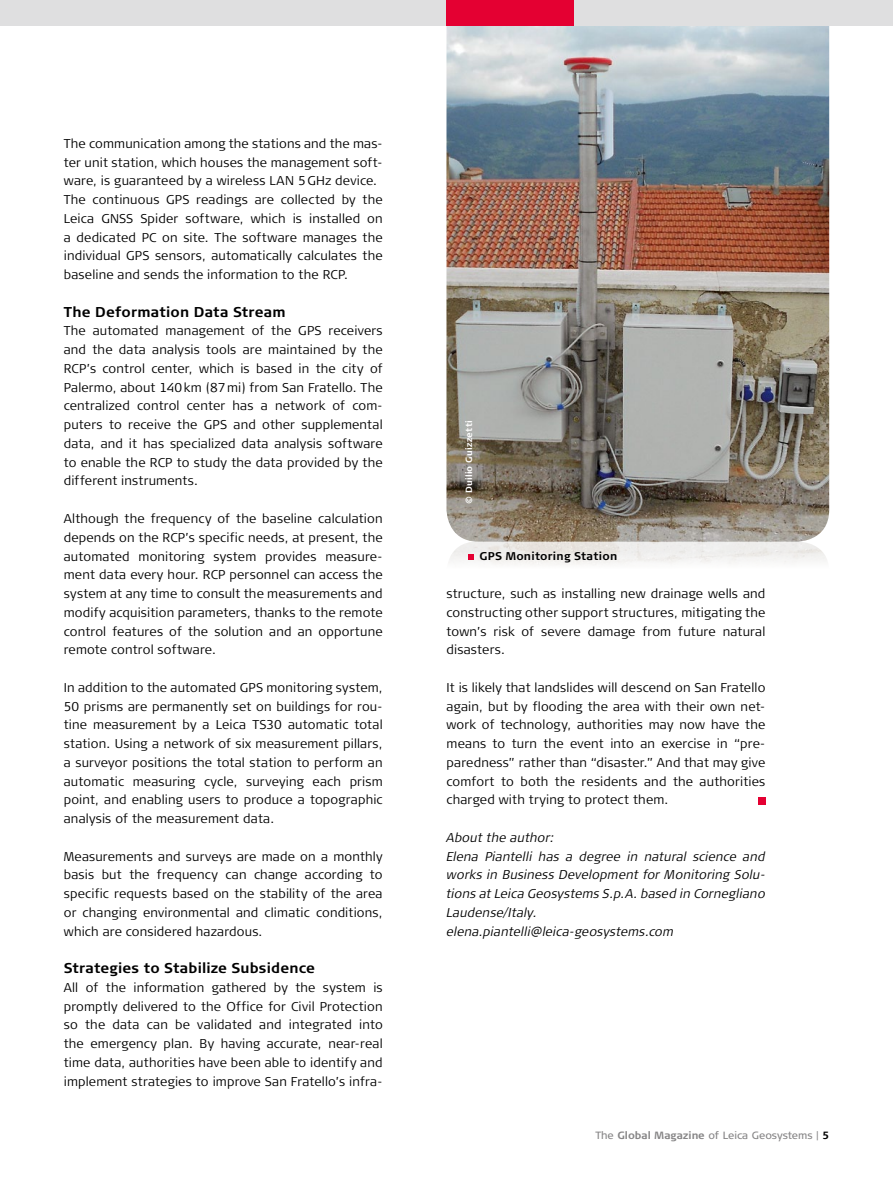
<style>
.page{position:relative;width:893px;height:1191px;background:#fff}
.page>*{position:absolute;margin:0;border:0;box-sizing:border-box;transform-origin:0 0}
.t1{font:700 14.25px "Signa Column";letter-spacing:.015em;color:#000}
.t2{font:300 12.75px/18.8px "Signa Column";letter-spacing:.015em;color:#000;text-align:justify}
.t3{font:italic 300 12.75px/18.8px "Signa Column";letter-spacing:.01em;color:#000}
.t4{font:700 11.25px "Signa Column";letter-spacing:.02em;color:#000}
.t5{font:10.5px "Signa Column";color:#868586}
.t6{font:700 9px "Signa Column";letter-spacing:.035em;color:#fff}
.s1{font-weight:700}
.s2{font-weight:700;color:#000}
</style>
<div class="page">
<img style="left:446px;top:26px;width:383px;height:516px">
<svg style="left:469px;top:554px;width:5px;height:5px"></svg>
<div style="left:0;top:0;width:893px;height:26px;background:#dfdfe0"></div>
<div style="left:446px;top:0;width:128px;height:26px;background:#e40032"></div>
<div style="left:758px;top:797px;width:7px;height:7px;background:#e40032"></div>
<p class="t2" style="left:64px;top:134px;width:320px;text-align:left">The communication among the stations and the mas&shy;ter unit station, which houses the management soft&shy;ware, is guaranteed by a wireless LAN 5GHz device.<br>The continuous GPS readings are collected by the Leica GNSS Spider software, which is installed on a dedicated PC on site. The software manages the individual GPS sensors, automatically calculates the baseline and sends the information to the RCP.</p>
<p class="t1" style="left:64px;top:303px;width:223px">The Deformation Data Stream</p>
<p class="t2" style="left:64px;top:321px;width:320px">The automated management of the GPS receivers and the data analysis tools are maintained by the RCP’s control center, which is based in the city of Palermo, about 140km (87mi) from San Fratello. The centralized control center has a network of com&shy;puters to receive the GPS and other supplemental data, and it has specialized data analysis software to enable the RCP to study the data provided by the different instruments.</p>
<p class="t2" style="left:64px;top:509px;width:320px">Although the frequency of the baseline calculation depends on the RCP’s specific needs, at present, the automated monitoring system provides measure&shy;ment data every hour. RCP personnel can access the system at any time to consult the measurements and modify acquisition parameters, thanks to the remote control features of the solution and an opportune remote control software.</p>
<p class="t2" style="left:64px;top:678px;width:320px">In addition to the automated GPS monitoring system, 50 prisms are permanently set on buildings for rou&shy;tine measurement by a Leica TS30 automatic total station. Using a network of six measurement pillars, a surveyor positions the total station to perform an automatic measuring cycle, surveying each prism point, and enabling users to produce a topographic analysis of the measurement data.</p>
<p class="t2" style="left:64px;top:847px;width:320px">Measurements and surveys are made on a monthly basis but the frequency can change according to specific requests based on the stability of the area or changing environmental and climatic conditions, which are considered hazardous.</p>
<p class="t1" style="left:64px;top:959px;width:253px">Strategies to Stabilize Subsidence</p>
<p class="t2" style="left:64px;top:978px;width:320px">All of the information gathered by the system is promptly delivered to the Office for Civil Protection so the data can be validated and integrated into the emergency plan. By having accurate, near-real time data, authorities have been able to identify and implement strategies to improve San Fratello’s infra-</p>
<p class="t6" style="left:464px;top:504px;width:85px;rotate:-90deg">© Duilio Guizzetti</p>
<p class="t4" style="left:479px;top:550px;width:139px">GPS Monitoring Station</p>
<p class="t2" style="left:446px;top:584px;width:320px">structure, such as installing new drainage wells and constructing other support structures, mitigating the town’s risk of severe damage from future natural disasters.</p>
<p class="t2" style="left:446px;top:678px;width:320px">It is likely that landslides will descend on San Fratello again, but by flooding the area with their own net&shy;work of technology, authorities may now have the means to turn the event into an exercise in “pre&shy;paredness” rather than “disaster.” And that may give comfort to both the residents and the authorities charged with trying to protect them.</p>
<p class="t3" style="left:446px;top:828px;width:320px">About the author:<br>Elena Piantelli has a degree in natural science and works in Business Development for Monitoring Solu&shy;tions at Leica Geosystems S.p.A. based in Cornegliano Laudense/Italy. elena.piantelli@leica-geosystems.com</p>
<p class="t5" style="left:595px;top:1129px;width:235px">The <span class="s1">Global Magazine</span> of Leica Geosystems | <span class="s2">5</span></p>
</div>
